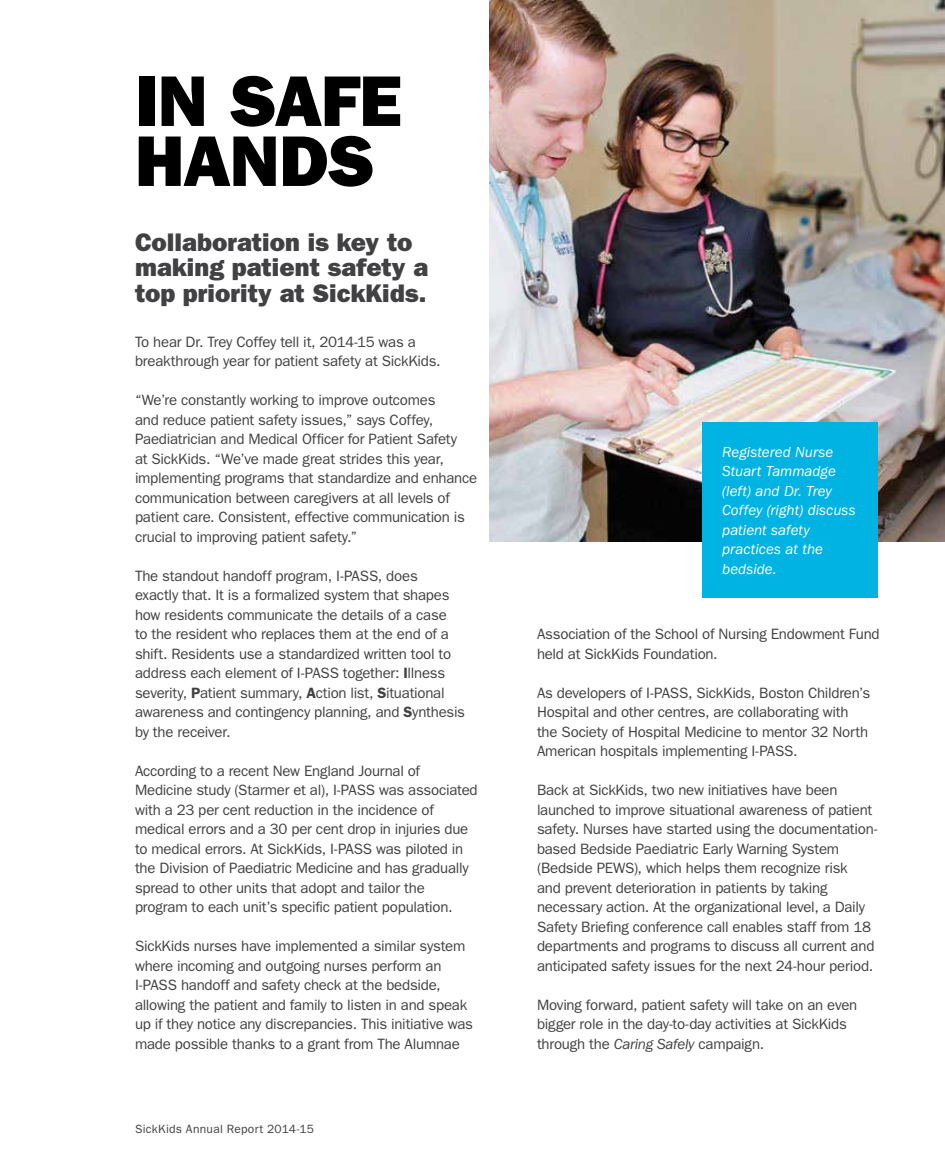
<style>
.page{position:relative;width:945px;height:1175px;background:#fff}
.page>*{position:absolute;margin:0;border:0;box-sizing:border-box;transform-origin:0 0}
.t1{font:72px/60px "ITC Franklin Gothic Std Hvy";letter-spacing:-.01em;color:#000}
.t2{font:25.5px/25.5px "ITC Franklin Gothic Std Hvy";color:#414042}
.t3{font:15px/19.5px "ITC Franklin Gothic Std";letter-spacing:-.015em;color:#414042}
.t4{font:italic 15px/19.5px "ITC Franklin Gothic Std";color:#fff}
.t5{font:12px "ITC Franklin Gothic Std";letter-spacing:.02em;color:#414042}
.s1{font-weight:600}
.s2{font-style:italic}
</style>
<div class="page">
<img style="left:490px;top:0;width:455px;height:541px">
<div style="left:702px;top:422px;width:176px;height:176px;background:#00b3e2"></div>
<h1 class="t1" style="left:135px;top:71px;width:269px">IN SAFE<br>HANDS</h1>
<h2 class="t2" style="left:135px;top:229px;width:295px">Collaboration is key to making patient safety a top priority at SickKids.</h2>
<p class="t3" style="left:135px;top:332px;width:307px">To hear Dr. Trey Coffey tell it, 2014-15 was a breakthrough year for patient safety at SickKids.</p>
<p class="t3" style="left:135px;top:390px;width:344px">“We’re constantly working to improve outcomes<br>and reduce patient safety issues,” says Coffey, Paediatrician and Medical Officer for Patient Safety<br>at SickKids. “We’ve made great strides this year, implementing programs that standardize and enhance communication between caregivers at all levels of patient care. Consistent, effective communication is crucial to improving patient safety.”</p>
<p class="t3" style="left:135px;top:566px;width:332px">The standout handoff program, I-PASS, does<br>exactly that. It is a formalized system that shapes how residents communicate the details of a case<br>to the resident who replaces them at the end of a shift. Residents use a standardized written tool to address each element of I-PASS together: <span class="s1">I</span>llness severity, <span class="s1">P</span>atient summary, <span class="s1">A</span>ction list, <span class="s1">S</span>ituational awareness and contingency planning, and <span class="s1">S</span>ynthesis by the receiver.</p>
<p class="t3" style="left:135px;top:761px;width:344px">According to a recent New England Journal of Medicine study (Starmer et al), I-PASS was associated with a 23 per cent reduction in the incidence of medical errors and a 30 per cent drop in injuries due to medical errors. At SickKids, I-PASS was piloted in the Division of Paediatric Medicine and has gradually spread to other units that adopt and tailor the program to each unit’s specific patient population.</p>
<p class="t3" style="left:135px;top:936px;width:339px">SickKids nurses have implemented a similar system where incoming and outgoing nurses perform an I-PASS handoff and safety check at the bedside, allowing the patient and family to listen in and speak up if they notice any discrepancies. This initiative was made possible thanks to a grant from The Alumnae</p>
<p class="t5" style="left:135px;top:1121px;width:180px">SickKids Annual Report 2014-15</p>
<p class="t4" style="left:722px;top:442px;width:135px">Registered Nurse<br>Stuart Tammadge (left) and Dr. Trey<br>Coffey (right) discuss patient safety practices at the bedside.</p>
<p class="t3" style="left:537px;top:624px;width:344px">Association of the School of Nursing Endowment Fund held at SickKids Foundation.</p>
<p class="t3" style="left:537px;top:683px;width:335px">As developers of I-PASS, SickKids, Boston Children’s Hospital and other centres, are collaborating with the Society of Hospital Medicine to mentor 32 North American hospitals implementing I-PASS.</p>
<p class="t3" style="left:537px;top:780px;width:342px">Back at SickKids, two new initiatives have been launched to improve situational awareness of patient safety. Nurses have started using the documentation&shy;based Bedside Paediatric Early Warning System (Bedside PEWS), which helps them recognize risk<br>and prevent deterioration in patients by taking necessary action. At the organizational level, a Daily Safety Briefing conference call enables staff from 18 departments and programs to discuss all current and anticipated safety issues for the next 24-hour period.</p>
<p class="t3" style="left:537px;top:995px;width:322px">Moving forward, patient safety will take on an even bigger role in the day-to-day activities at SickKids through the <span class="s2">Caring Safely</span> campaign.</p>
</div>
